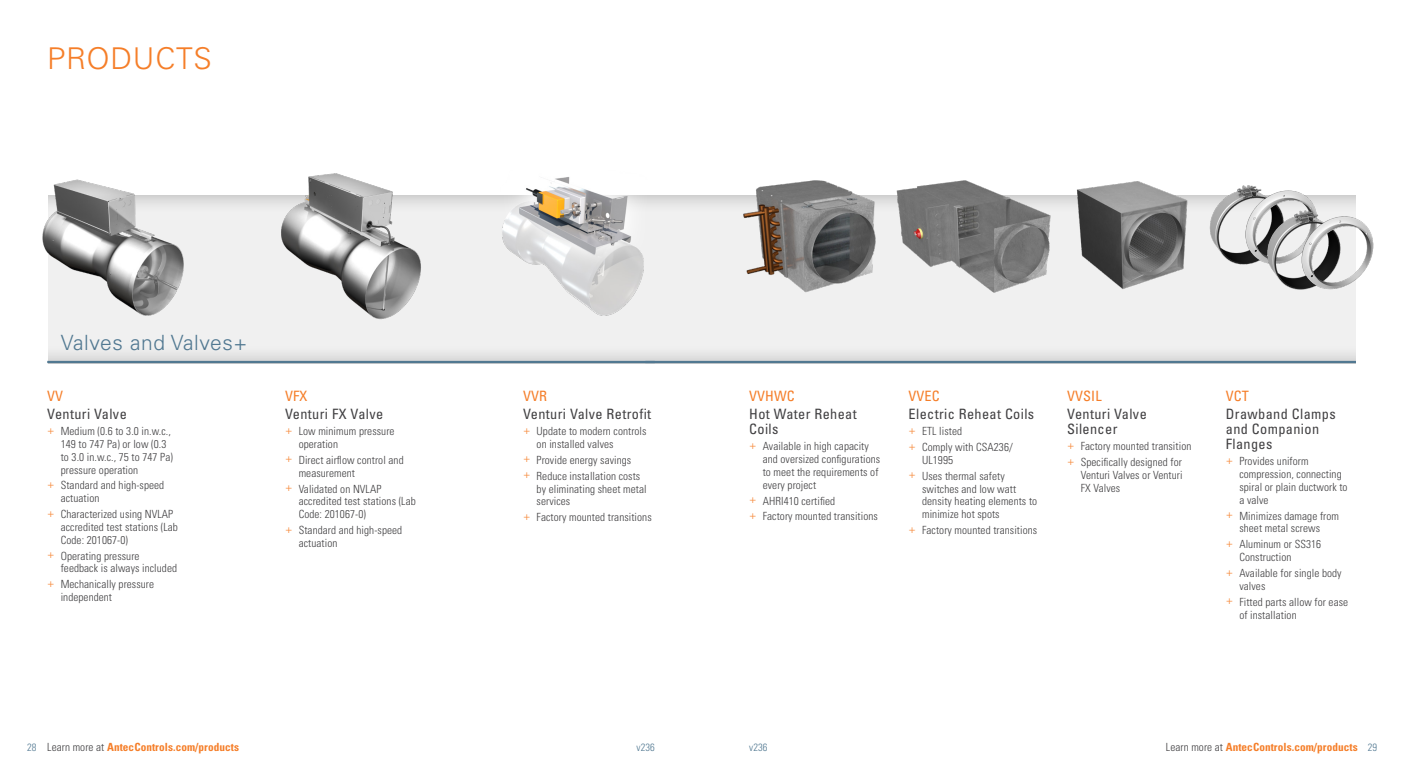
<style>
.page{position:relative;width:1404px;height:778px;background:#fff}
.page>*{position:absolute;margin:0;border:0;box-sizing:border-box;transform-origin:0 0}
.t1{font:300 30px "Univers LT Std";letter-spacing:.025em;color:#f57e29}
.t2{font:300 21px "Univers LT Std";letter-spacing:.03em;color:#517891}
.t3{font:condensed 14.25px/15px "Univers LT Std";letter-spacing:.025em;color:#414042}
.t4{font:condensed 14.25px "Univers LT Std";letter-spacing:.005em;color:#f57e29}
.t5{font:300 condensed 11.25px/12.8px "Univers LT Std";letter-spacing:.005em;color:#414042}
.t6{font:700 condensed 11.25px "Univers LT Std";letter-spacing:.005em;color:#f57e29}
.t7{font:300 condensed 10.5px "Univers LT Std";color:#517891}
.s1{font-stretch:normal;color:#f68a3c}
.s2{font-weight:300;color:#414042}
</style>
<div class="page">
<div style="left:0;top:185px;width:1404px;height:180px;background:#000;opacity:.3"></div>
<hr style="left:645px;top:361px;width:712px;height:2px;background:#517891">
<div style="left:0;top:187px;width:47px;height:186px;background:#fff"></div>
<hr style="left:47px;top:361px;width:608px;height:2px;background:#517891">
<div style="left:1357px;top:187px;width:47px;height:186px;background:#fff"></div>
<img style="left:1207px;top:185px;width:81px;height:81px">
<img style="left:1240px;top:188px;width:83px;height:78px">
<img style="left:1261px;top:207px;width:9px;height:86px">
<img style="left:1270px;top:201px;width:104px;height:92px">
<img style="left:742px;top:180px;width:136px;height:118px">
<img style="left:500px;top:177px;width:147px;height:146px">
<img style="left:278px;top:173px;width:146px;height:150px">
<img style="left:42px;top:179px;width:142px;height:138px">
<img style="left:1074px;top:181px;width:117px;height:113px">
<img style="left:894px;top:180px;width:165px;height:119px">
<h1 class="t1" style="left:47px;top:40px;width:166px">PRODUCTS</h1>
<h2 class="t2" style="left:61px;top:330px;width:188px">Valves and Valves+</h2>
<p class="t4" style="left:47px;top:387px;width:17px">VV</p>
<p class="t3" style="left:47px;top:406px;width:81px">Venturi Valve</p>
<p class="t5" style="left:61px;top:425px;width:114px;text-indent:-14px"><span class="s1">+</span> Medium (0.6 to 3.0 in.w.c.,<br>149 to 747 Pa) or low (0.3 to 3.0 in.w.c., 75 to 747 Pa) pressure operation</p>
<p class="t5" style="left:61px;top:479px;width:105px;text-indent:-14px"><span class="s1">+</span> Standard and high-speed actuation</p>
<p class="t5" style="left:61px;top:508px;width:119px;text-indent:-14px"><span class="s1">+</span> Characterized using NVLAP accredited test stations (Lab<br>Code: 201067-0)</p>
<p class="t5" style="left:61px;top:549px;width:118px;text-indent:-14px"><span class="s1">+</span> Operating pressure feedback is always included</p>
<p class="t5" style="left:61px;top:578px;width:95px;text-indent:-14px"><span class="s1">+</span> Mechanically pressure independent</p>
<p class="t4" style="left:285px;top:387px;width:24px">VFX</p>
<p class="t3" style="left:285px;top:406px;width:100px">Venturi FX Valve</p>
<p class="t5" style="left:299px;top:425px;width:97px;text-indent:-14px"><span class="s1">+</span> Low minimum pressure operation</p>
<p class="t5" style="left:299px;top:453px;width:106px;text-indent:-14px"><span class="s1">+</span> Direct airflow control and measurement</p>
<p class="t5" style="left:299px;top:482px;width:119px;text-indent:-14px"><span class="s1">+</span> Validated on NVLAP accredited test stations (Lab<br>Code: 201067-0)</p>
<p class="t5" style="left:299px;top:524px;width:105px;text-indent:-14px"><span class="s1">+</span> Standard and high-speed actuation</p>
<p class="t4" style="left:523px;top:387px;width:25px">VVR</p>
<p class="t3" style="left:523px;top:406px;width:130px">Venturi Valve Retrofit</p>
<p class="t5" style="left:537px;top:425px;width:111px;text-indent:-14px"><span class="s1">+</span> Update to modern controls on installed valves</p>
<p class="t5" style="left:523px;top:452px;width:119px;line-height:16px"><span class="s1">+</span> Provide energy savings <span class="s1">+</span> Reduce installation costs</p>
<p class="t5" style="left:537px;top:482px;width:112px">by eliminating sheet metal services</p>
<p class="t5" style="left:523px;top:511px;width:130px"><span class="s1">+</span> Factory mounted transitions</p>
<p class="t4" style="left:749px;top:387px;width:47px">VVHWC</p>
<p class="t3" style="left:749px;top:406px;width:109px">Hot Water Reheat<br>Coils</p>
<p class="t5" style="left:763px;top:440px;width:119px;text-indent:-14px"><span class="s1">+</span> Available in high capacity and oversized configurations to meet the requirements of every project</p>
<p class="t5" style="left:749px;top:492px;width:130px;line-height:16px"><span class="s1">+</span> AHRI410 certified<br><span class="s1">+</span> Factory mounted transitions</p>
<p class="t4" style="left:909px;top:387px;width:33px">VVEC</p>
<p class="t3" style="left:909px;top:406px;width:127px">Electric Reheat Coils</p>
<p class="t5" style="left:909px;top:423px;width:106px;line-height:16px"><span class="s1">+</span> ETL listed<br><span class="s1">+</span> Comply with CSA236/</p>
<p class="t5" style="left:909px;top:452px;width:98px;line-height:16px;text-indent:14px">UL1995<br><span class="s1">+</span> Uses thermal safety</p>
<p class="t5" style="left:922px;top:482px;width:117px">switches and low watt density heating elements to minimize hot spots</p>
<p class="t5" style="left:909px;top:524px;width:130px"><span class="s1">+</span> Factory mounted transitions</p>
<p class="t4" style="left:1067px;top:387px;width:36px">VVSIL</p>
<p class="t3" style="left:1067px;top:406px;width:81px">Venturi Valve<br>Silencer</p>
<p class="t5" style="left:1067px;top:438px;width:126px;line-height:16px"><span class="s1">+</span> Factory mounted transition <span class="s1">+</span> Specifically designed for</p>
<p class="t5" style="left:1081px;top:468px;width:103px">Venturi Valves or Venturi<br>FX Valves</p>
<p class="t4" style="left:1226px;top:387px;width:25px">VCT</p>
<p class="t3" style="left:1226px;top:406px;width:111px">Drawband Clamps and Companion<br>Flanges</p>
<p class="t5" style="left:1239px;top:455px;width:110px;text-indent:-14px"><span class="s1">+</span> Provides uniform compression, connecting spiral or plain ductwork to a valve</p>
<p class="t5" style="left:1226px;top:509px;width:115px;text-align:center"><span class="s1">+</span> Minimizes damage from sheet metal screws</p>
<p class="t5" style="left:1239px;top:538px;width:83px;text-indent:-14px"><span class="s1">+</span> Aluminum or SS316<br>Construction</p>
<p class="t5" style="left:1239px;top:566px;width:104px;text-indent:-14px"><span class="s1">+</span> Available for single body valves</p>
<p class="t5" style="left:1239px;top:595px;width:110px;text-indent:-14px"><span class="s1">+</span> Fitted parts allow for ease of installation</p>
<p class="t6" style="left:1166px;top:740px;width:193px"><span class="s2">Learn more at</span> AntecControls.com/products</p>
<p class="t6" style="left:47px;top:740px;width:193px"><span class="s2">Learn more at</span> AntecControls.com/products</p>
<p class="t7" style="left:27px;top:741px;width:11px">28</p>
<p class="t7" style="left:637px;top:741px;width:20px">v236</p>
<p class="t7" style="left:749px;top:741px;width:20px">v236</p>
<p class="t7" style="left:1368px;top:741px;width:11px">29</p>
</div>
